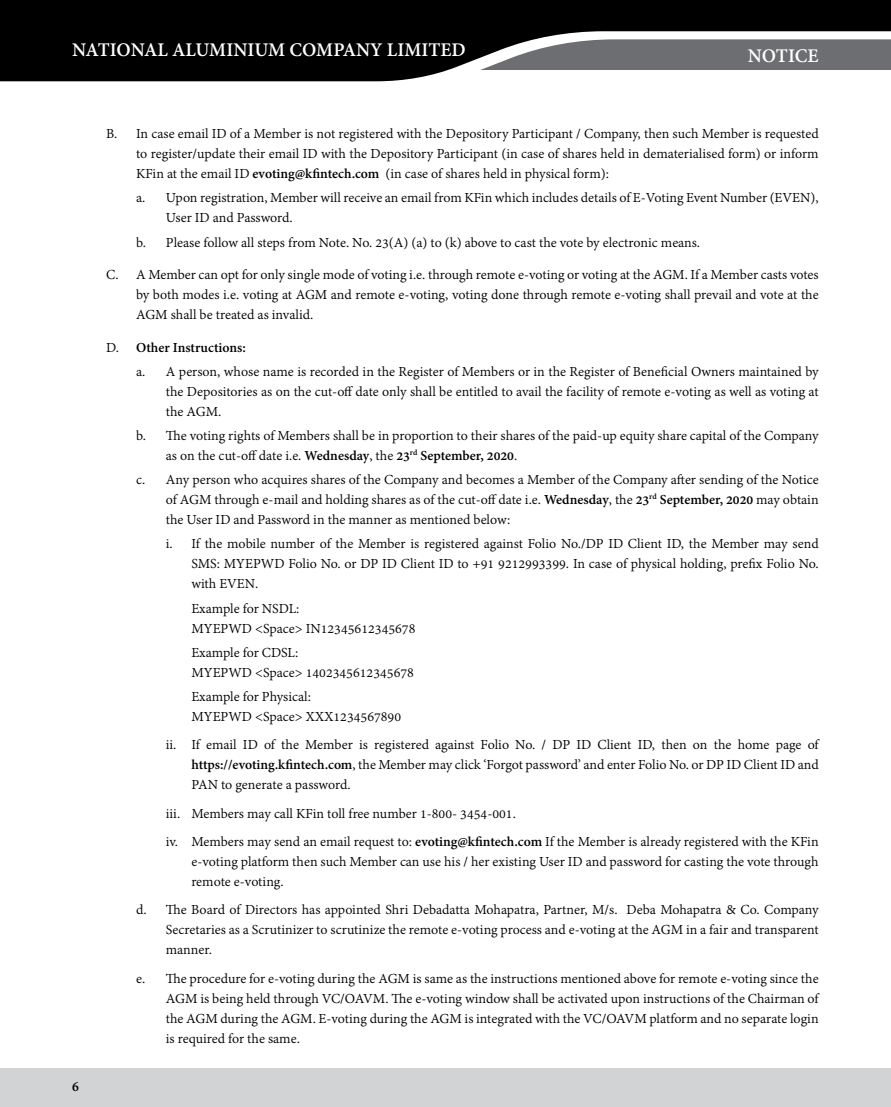
<style>
.page{position:relative;width:891px;height:1107px;background:#fff}
.page>*{position:absolute;margin:0;border:0;box-sizing:border-box;transform-origin:0 0}
.t1{font:700 21px "Adobe Devanagari";color:#fff}
.t2{font:15px/20px "Adobe Devanagari";color:#000}
.t3{font:700 15px "Adobe Devanagari";color:#000}
.s1{font-weight:700}
</style>
<div class="page">
<div style="left:0;top:0;width:891px;height:31px;background:#000"></div>
<svg style="left:0;top:31px;width:891px;height:51px;fill:#000"></svg>
<div style="left:0;top:1069px;width:891px;height:38px;background:#d1d3d4"></div>
<h1 class="t1" style="left:72px;top:38px;width:395px">NATIONAL ALUMINIUM COMPANY LIMITED</h1>
<h1 class="t1" style="left:748px;top:44px;width:72px">NOTICE</h1>
<p class="t3" style="left:72px;top:1078px;width:8px">6</p>
<p class="t2" style="left:136px;top:125px;width:684px;text-align:justify;text-indent:-30px">B. In case email ID of a Member is not registered with the Depository Participant / Company, then such Member is requested to register/update their email ID with the Depository Participant (in case of shares held in dematerialised form) or inform KFin at the email ID <span class="s1">evoting@kfintech.com</span> (in case of shares held in physical form):</p>
<p class="t2" style="left:166px;top:189px;width:654px;text-indent:-30px">a. Upon registration, Member will receive an email from KFin which includes details of E-Voting Event Number (EVEN),<br>User ID and Password.</p>
<p class="t2" style="left:106px;top:227px;width:714px;line-height:32.7px;text-indent:30px">b. Please follow all steps from Note. No. 23(A) (a) to (k) above to cast the vote by electronic means.<br>C. A Member can opt for only single mode of voting i.e. through remote e-voting or voting at the AGM. If a Member casts votes</p>
<p class="t2" style="left:136px;top:286px;width:684px">by both modes i.e. voting at AGM and remote e-voting, voting done through remote e-voting shall prevail and vote at the<br>AGM shall be treated as invalid.</p>
<p class="t2" style="left:136px;top:337px;width:684px;line-height:24.2px;text-indent:-30px">D. <span class="s1">Other Instructions:<br></span>a. A person, whose name is recorded in the Register of Members or in the Register of Beneficial Owners maintained by</p>
<p class="t2" style="left:166px;top:383px;width:654px">the Depositories as on the cut-off date only shall be entitled to avail the facility of remote e-voting as well as voting at the AGM.</p>
<p class="t2" style="left:166px;top:427px;width:654px;text-indent:-30px">b. The voting rights of Members shall be in proportion to their shares of the paid-up equity share capital of the Company as on the cut-off date i.e. <span class="s1">Wednesday</span>, the <span class="s1">23</span><sup>rd</sup> <span class="s1">September, 2020</span>.</p>
<p class="t2" style="left:166px;top:471px;width:654px;text-align:justify;text-indent:-30px">c. Any person who acquires shares of the Company and becomes a Member of the Company after sending of the Notice of AGM through e-mail and holding shares as of the cut-off date i.e. <span class="s1">Wednesday</span>, the <span class="s1">23</span><sup>rd</sup> <span class="s1">September, 2020</span> may obtain the User ID and Password in the manner as mentioned below:</p>
<p class="t2" style="left:191px;top:535px;width:629px;text-align:justify;text-indent:-26px">i. If the mobile number of the Member is registered against Folio No./DP ID Client ID, the Member may send SMS: MYEPWD Folio No. or DP ID Client ID to +91 9212993399. In case of physical holding, prefix Folio No. with EVEN.</p>
<p class="t2" style="left:191px;top:599px;width:226px">Example for NSDL:<br>MYEPWD &lt;Space&gt; IN12345612345678</p>
<p class="t2" style="left:191px;top:644px;width:224px">Example for CDSL:<br>MYEPWD &lt;Space&gt; 1402345612345678</p>
<p class="t2" style="left:191px;top:688px;width:211px">Example for Physical:<br>MYEPWD &lt;Space&gt; XXX1234567890</p>
<p class="t2" style="left:191px;top:736px;width:629px;text-align:justify;text-indent:-26px">ii. If email ID of the Member is registered against Folio No. / DP ID Client ID, then on the home page of <span class="s1">https://evoting.kfintech.com</span>, the Member may click ‘Forgot password’ and enter Folio No. or DP ID Client ID and PAN to generate a password.</p>
<p class="t2" style="left:166px;top:800px;width:654px;line-height:28.5px">iii. Members may call KFin toll free number 1-800- 3454-001.<br>iv. Members may send an email request to: <span class="s1">evoting@kfintech.com</span> If the Member is already registered with the KFin</p>
<p class="t2" style="left:191px;top:853px;width:629px">e-voting platform then such Member can use his / her existing User ID and password for casting the vote through remote e-voting.</p>
<p class="t2" style="left:166px;top:901px;width:654px;text-align:justify;text-indent:-30px">d. The Board of Directors has appointed Shri Debadatta Mohapatra, Partner, M/s. Deba Mohapatra &amp; Co. Company Secretaries as a Scrutinizer to scrutinize the remote e-voting process and e-voting at the AGM in a fair and transparent manner.</p>
<p class="t2" style="left:166px;top:970px;width:654px;text-align:justify;text-indent:-30px">e. The procedure for e-voting during the AGM is same as the instructions mentioned above for remote e-voting since the AGM is being held through VC/OAVM. The e-voting window shall be activated upon instructions of the Chairman of the AGM during the AGM. E-voting during the AGM is integrated with the VC/OAVM platform and no separate login is required for the same.</p>
</div>
